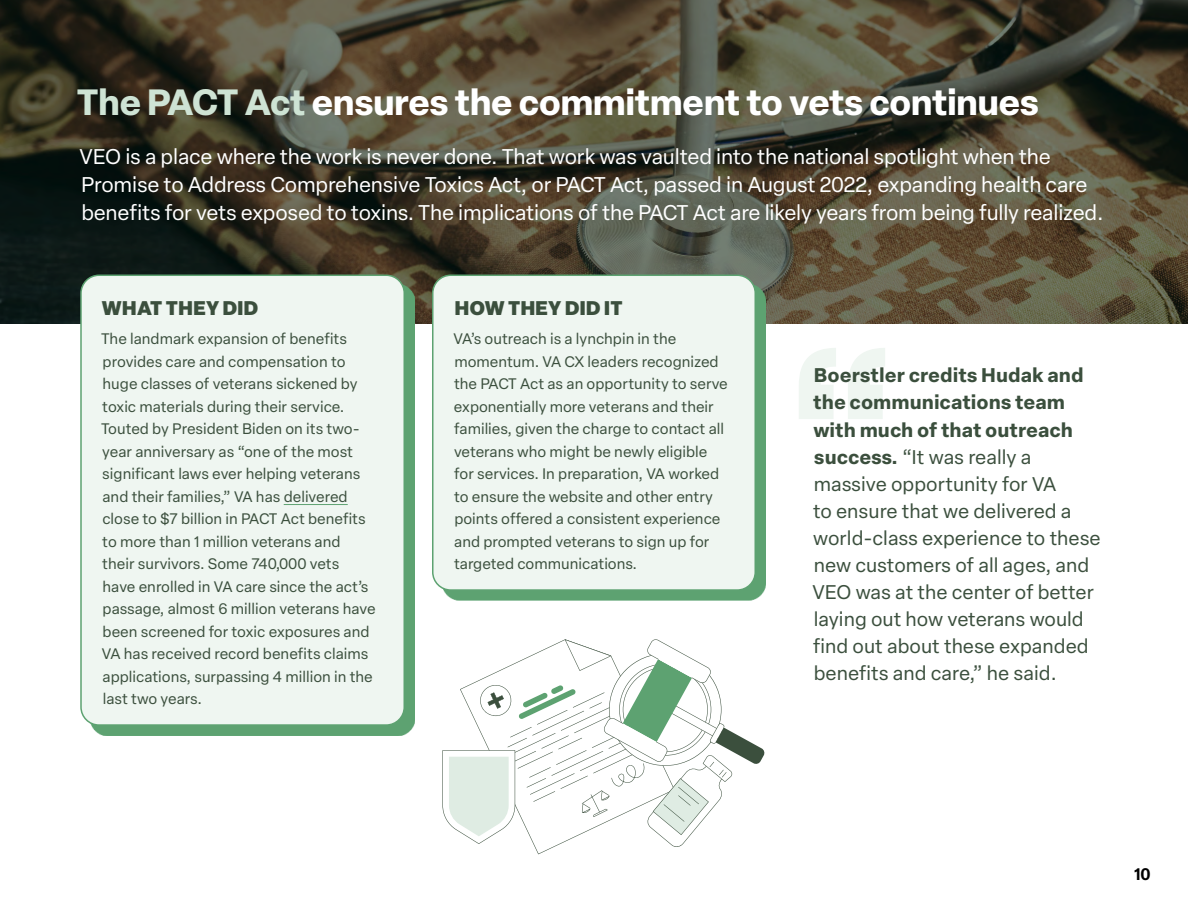
<style>
.page{position:relative;width:1188px;height:918px;background:#fff}
.page>*{position:absolute;margin:0;border:0;box-sizing:border-box;transform-origin:0 0}
.t1{font:900 204.75px "Elza";color:#eff6f1}
.t2{font:700 36px "Elza";color:#fff}
.t3{font:21px/28.2px "Elza Text";letter-spacing:-.01em;color:#fff}
.t4{font:19.5px/27px "Elza Text";color:#3b4f3d}
.t5{font:900 19.5px "Elza";letter-spacing:.02em;color:#3b4f3d}
.t6{font:600 16.5px "Elza";color:#000}
.t7{font:15px/22.5px "Elza Text";color:#3b4f3d}
.s1{color:#cee3d4}
.s2{font-weight:700}
</style>
<div class="page">
<svg style="left:0;top:0;width:1188px;height:324px;background:#474332"></svg>
<div style="left:90px;top:284px;width:325px;height:451px;background:#5da271"></div>
<div style="left:81px;top:275px;width:323px;height:450px;background:#eff6f1;border-radius:18px"></div>
<hr style="left:284px;top:504px;width:64px;height:1px;background:#5da271">
<div style="left:80px;top:275px;width:325px;height:451px;border:2px solid #5da271;border-radius:18px"></div>
<div style="left:441px;top:284px;width:325px;height:316px;background:#5da271"></div>
<div style="left:433px;top:275px;width:322px;height:315px;background:#eff6f1;border-radius:18px"></div>
<div style="left:432px;top:275px;width:324px;height:316px;border:2px solid #5da271;border-radius:18px"></div>
<svg style="left:442px;top:639px;width:323px;height:209px"></svg>
<h2 class="t2" style="left:77px;top:77px;width:964px"><span class="s1">The PACT Act</span> ensures the commitment to vets continues</h2>
<p class="t3" style="left:80px;top:141px;width:1025px">VEO is a place where the work is never done. That work was vaulted into the national spotlight when the<br>Promise to Address Comprehensive Toxics Act, or PACT Act, passed in August 2022, expanding health care benefits for vets exposed to toxins. The implications of the PACT Act are likely years from being fully realized.</p>
<h3 class="t5" style="left:102px;top:294px;width:158px">WHAT THEY DID</h3>
<p class="t7" style="left:101px;top:327px;width:276px">The landmark expansion of benefits provides care and compensation to huge classes of veterans sickened by toxic materials during their service.<br>Touted by President Biden on its two&shy;year anniversary as “one of the most significant laws ever helping veterans and their families,” VA has delivered close to $7 billion in PACT Act benefits to more than 1 million veterans and<br>their survivors. Some 740,000 vets<br>have enrolled in VA care since the act’s passage, almost 6 million veterans have been screened for toxic exposures and VA has received record benefits claims applications, surpassing 4 million in the last two years.</p>
<h3 class="t5" style="left:455px;top:294px;width:169px">HOW THEY DID IT</h3>
<p class="t7" style="left:454px;top:327px;width:276px">VA’s outreach is a lynchpin in the momentum. VA CX leaders recognized the PACT Act as an opportunity to serve exponentially more veterans and their families, given the charge to contact all veterans who might be newly eligible for services. In preparation, VA worked to ensure the website and other entry points offered a consistent experience and prompted veterans to sign up for targeted communications.</p>
<h1 class="t1" style="left:780px;top:278px;width:122px">“</h1>
<p class="t4" style="left:812px;top:361px;width:290px"><span class="s2">Boerstler credits Hudak and the communications team with much of that outreach success.</span> “It was really a massive opportunity for VA<br>to ensure that we delivered a world-class experience to these new customers of all ages, and<br>VEO was at the center of better laying out how veterans would find out about these expanded benefits and care,” he said.</p>
<p class="t6" style="left:1134px;top:862px;width:18px">10</p>
</div>
